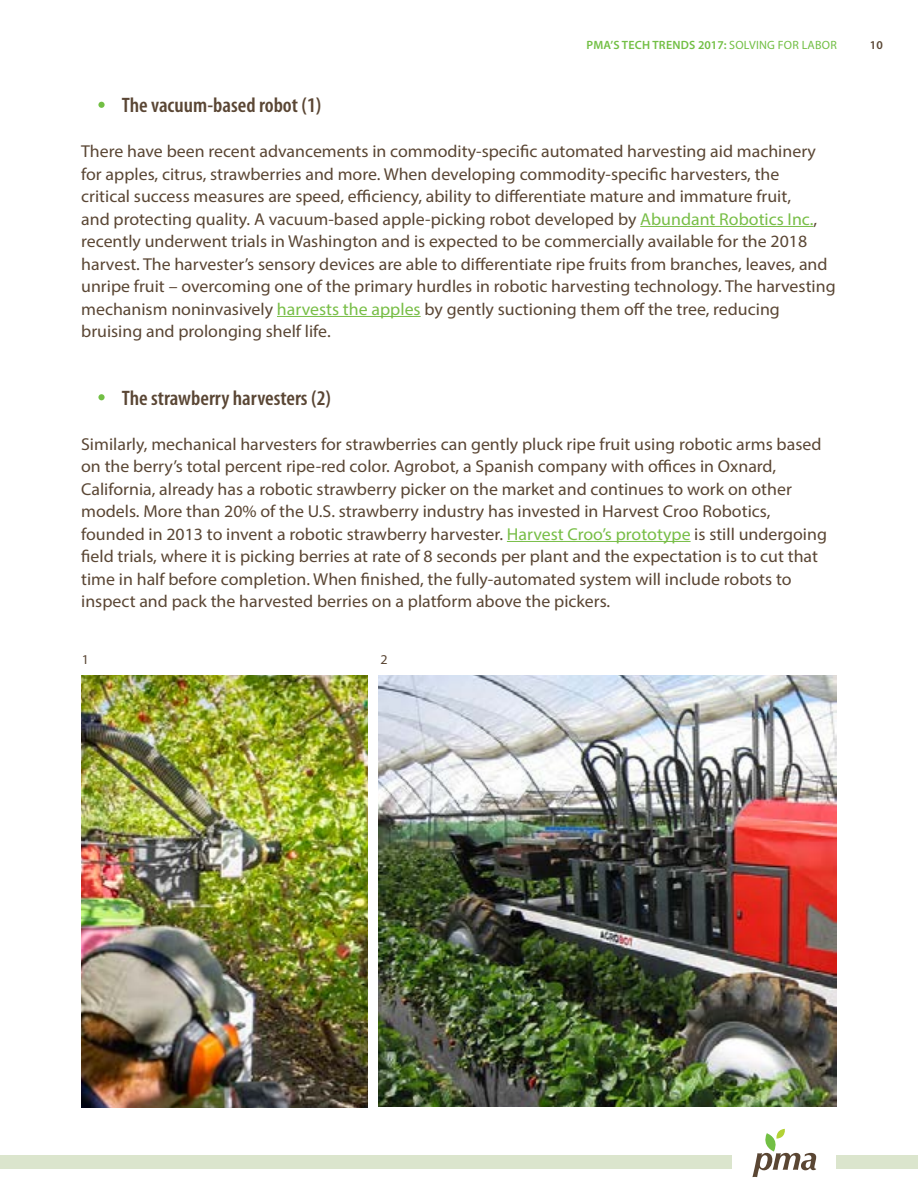
<style>
.page{position:relative;width:918px;height:1188px;background:#fff}
.page>*{position:absolute;margin:0;border:0;box-sizing:border-box;transform-origin:0 0}
.t1{font:600 condensed 21px "Myriad Pro";color:#5a4634;scale:1.04 1}
.t2{font:17.25px/22.5px "Myriad Pro";color:#5a4634;scale:1.04 1}
.t3{font:13.5px "Myriad Pro";color:#5a4634;scale:1.04 1}
.t4{font:600 12px "Myriad Pro";letter-spacing:.02em;color:#72bf44}
.t5{font:600 12px "Myriad Pro";color:#5a4735}
.s1{font-weight:400}
.s2{color:#78be47}
</style>
<div class="page">
<svg style="left:752px;top:1129px;width:64px;height:48px"></svg>
<div style="left:0;top:1155px;width:732px;height:13px;background:#dbe5cd"></div>
<div style="left:837px;top:1155px;width:81px;height:13px;background:#dbe5cd"></div>
<hr style="left:640px;top:226px;width:173px;height:1px;background:#78be47">
<hr style="left:277px;top:316px;width:144px;height:1px;background:#78be47">
<hr style="left:507px;top:541px;width:184px;height:1px;background:#78be47">
<div style="left:98px;top:102px;width:7px;height:6px;background:#72bf44;border-radius:50%"></div>
<div style="left:98px;top:394px;width:7px;height:6px;background:#72bf44;border-radius:50%"></div>
<img style="left:81px;top:675px;width:286px;height:432px">
<img style="left:379px;top:675px;width:458px;height:431px">
<p class="t4" style="left:587px;top:37px;width:252px">PMA’S TECH TRENDS 2017: <span class="s1">SOLVING FOR LABOR</span></p>
<p class="t5" style="left:870px;top:37px;width:14px">10</p>
<p class="t1" style="left:122px;top:94px;width:194px">The vacuum-based robot (1)</p>
<p class="t2" style="left:81px;top:140px;width:727px">There have been recent advancements in commodity-specific automated harvesting aid machinery for apples, citrus, strawberries and more. When developing commodity-specific harvesters, the<br>critical success measures are speed, efficiency, ability to differentiate mature and immature fruit,<br>and protecting quality. A vacuum-based apple-picking robot developed by <span class="s2">Abundant Robotics Inc.</span>, recently underwent trials in Washington and is expected to be commercially available for the 2018 harvest. The harvester’s sensory devices are able to differentiate ripe fruits from branches, leaves, and unripe fruit – overcoming one of the primary hurdles in robotic harvesting technology. The harvesting mechanism noninvasively <span class="s2">harvests the apples</span> by gently suctioning them off the tree, reducing bruising and prolonging shelf life.</p>
<p class="t1" style="left:122px;top:386px;width:203px">The strawberry harvesters (2)</p>
<p class="t2" style="left:81px;top:432px;width:719px">Similarly, mechanical harvesters for strawberries can gently pluck ripe fruit using robotic arms based on the berry’s total percent ripe-red color. Agrobot, a Spanish company with offices in Oxnard, California, already has a robotic strawberry picker on the market and continues to work on other models. More than 20% of the U.S. strawberry industry has invested in Harvest Croo Robotics, founded in 2013 to invent a robotic strawberry harvester. <span class="s2">Harvest Croo’s prototype</span> is still undergoing field trials, where it is picking berries at rate of 8 seconds per plant and the expectation is to cut that time in half before completion. When finished, the fully-automated system will include robots to inspect and pack the harvested berries on a platform above the pickers.</p>
<p class="t3" style="left:82px;top:651px;width:8px">1</p>
<p class="t3" style="left:380px;top:651px;width:8px">2</p>
</div>
